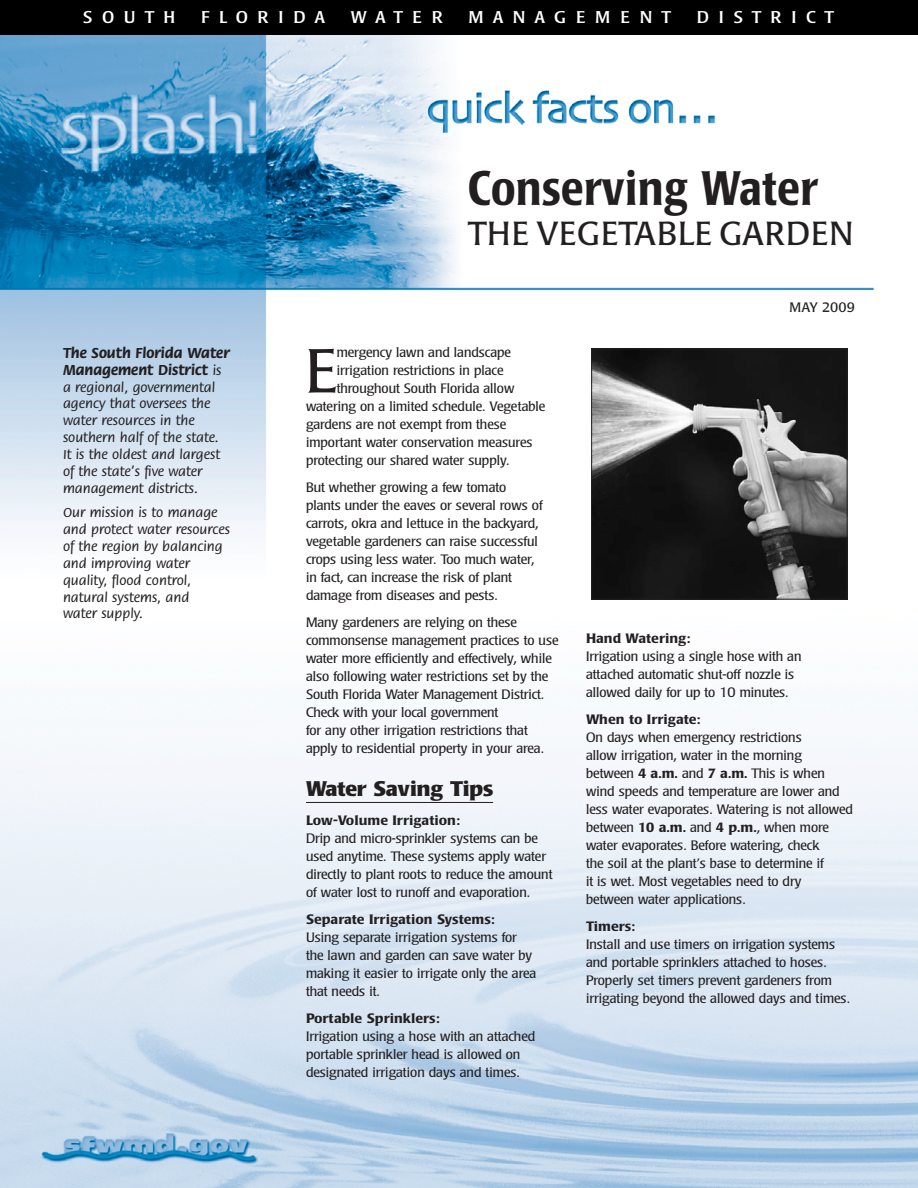
<style>
.page{position:relative;width:918px;height:1188px;background:#fff}
.page>*{position:absolute;margin:0;border:0;box-sizing:border-box;transform-origin:0 0}
.t1{font:300 condensed 61.65px "Poppl Laudatio";color:#231f20;scale:1.2 1}
.t2{font:500 condensed 48px "Poppl Laudatio";color:#231f20}
.t3{font:33px "Poppl Laudatio";letter-spacing:.02em;color:#231f20}
.t4{font:700 condensed 21px "Poppl Laudatio";color:#231f20;scale:1.2 1}
.t5{font:condensed 16.8px "Poppl Laudatio";letter-spacing:.47em;color:#fff;scale:1.2 1}
.t6{font:700 15.3px/17px "Flora";color:#231f20}
.t7{font:500 14.25px/16.8px "Flora";color:#231f20}
.t8{font:300 condensed 13.5px/18px "Poppl Laudatio";color:#231f20;scale:1.2 1}
.t9{font:500 condensed 13.5px "Poppl Laudatio";color:#231f20;scale:1.2 1}
.t10{font:13.5px "Poppl Laudatio";color:#231f20}
.s1{font-weight:500;font-size:14.25px}
.s2{font-weight:500}
</style>
<div class="page">
<img style="left:0;top:34px;width:918px;height:1154px">
<div style="left:0;top:0;width:918px;height:34px;background:#000"></div>
<hr style="left:306px;top:802px;width:187px;height:1px;background:#231f20">
<img style="left:593px;top:351px;width:253px;height:247px">
<div style="left:591px;top:349px;width:257px;height:251px;border:1px solid #231f20"></div>
<p class="t5" style="left:83px;top:11px;width:79px">SOUTH</p>
<p class="t5" style="left:201px;top:11px;width:105px">FLORIDA</p>
<p class="t5" style="left:351px;top:11px;width:78px">WATER</p>
<p class="t5" style="left:468px;top:11px;width:170px">MANAGEMENT</p>
<p class="t5" style="left:697px;top:11px;width:116px">DISTRICT</p>
<h2 class="t2" style="left:468px;top:169px;width:352px">Conserving Water</h2>
<h3 class="t3" style="left:468px;top:220px;width:387px">THE VEGETABLE GARDEN</h3>
<p class="t6" style="left:63px;top:345px;width:168px">The South Florida Water<br>Management District <span class="s1">is</span></p>
<p class="t7" style="left:63px;top:379px;width:159px">a regional, governmental agency that oversees the water resources in the southern half of the state.<br>It is the oldest and largest of the state’s five water management districts.</p>
<p class="t7" style="left:63px;top:505px;width:169px">Our mission is to manage and protect water resources of the region by balancing and improving water quality, flood control, natural systems, and<br>water supply.</p>
<h1 class="t1" style="left:306px;top:346px;width:27px">E</h1>
<p class="t8" style="left:337px;top:344px;width:147px">mergency lawn and landscape</p>
<p class="t8" style="left:337px;top:362px;width:140px">irrigation restrictions in place</p>
<p class="t8" style="left:337px;top:380px;width:150px">throughout South Florida allow</p>
<p class="t8" style="left:306px;top:398px;width:201px">watering on a limited schedule. Vegetable</p>
<p class="t8" style="left:306px;top:416px;width:168px">gardens are not exempt from these</p>
<p class="t8" style="left:306px;top:434px;width:190px">important water conservation measures</p>
<p class="t8" style="left:306px;top:452px;width:171px">protecting our shared water supply.</p>
<p class="t8" style="left:306px;top:479px;width:199px">But whether growing a few tomato plants under the eaves or several rows of carrots, okra and lettuce in the backyard, vegetable gardeners can raise successful crops using less water. Too much water, in fact, can increase the risk of plant damage from diseases and pests.</p>
<p class="t8" style="left:306px;top:614px;width:212px">Many gardeners are relying on these commonsense management practices to use water more efficiently and effectively, while also following water restrictions set by the South Florida Water Management District.<br>Check with your local government<br>for any other irrigation restrictions that apply to residential property in your area.</p>
<h3 class="t4" style="left:306px;top:781px;width:157px">Water Saving Tips</h3>
<p class="t9" style="left:306px;top:815px;width:130px">Low-Volume Irrigation:</p>
<p class="t8" style="left:306px;top:830px;width:207px">Drip and micro-sprinkler systems can be used anytime. These systems apply water directly to plant roots to reduce the amount of water lost to runoff and evaporation.</p>
<p class="t9" style="left:306px;top:914px;width:159px">Separate Irrigation Systems:</p>
<p class="t8" style="left:306px;top:929px;width:193px">Using separate irrigation systems for the lawn and garden can save water by making it easier to irrigate only the area that needs it.</p>
<p class="t9" style="left:306px;top:1013px;width:113px">Portable Sprinklers:</p>
<p class="t8" style="left:306px;top:1028px;width:193px">Irrigation using a hose with an attached portable sprinkler head is allowed on designated irrigation days and times.</p>
<p class="t10" style="left:790px;top:301px;width:67px">MAY 2009</p>
<p class="t9" style="left:586px;top:633px;width:88px">Hand Watering:</p>
<p class="t8" style="left:586px;top:648px;width:181px">Irrigation using a single hose with an attached automatic shut-off nozzle is allowed daily for up to 10 minutes.</p>
<p class="t9" style="left:586px;top:714px;width:97px">When to Irrigate:</p>
<p class="t8" style="left:586px;top:729px;width:224px">On days when emergency restrictions<br>allow irrigation, water in the morning between <span class="s2">4 a.m.</span> and <span class="s2">7 a.m.</span> This is when wind speeds and temperature are lower and less water evaporates. Watering is not allowed between <span class="s2">10 a.m.</span> and <span class="s2">4 p.m.</span>, when more water evaporates. Before watering, check<br>the soil at the plant’s base to determine if<br>it is wet. Most vegetables need to dry<br>between water applications.</p>
<p class="t9" style="left:586px;top:921px;width:43px">Timers:</p>
<p class="t8" style="left:586px;top:936px;width:221px">Install and use timers on irrigation systems and portable sprinklers attached to hoses.<br>Properly set timers prevent gardeners from irrigating beyond the allowed days and times.</p>
</div>
